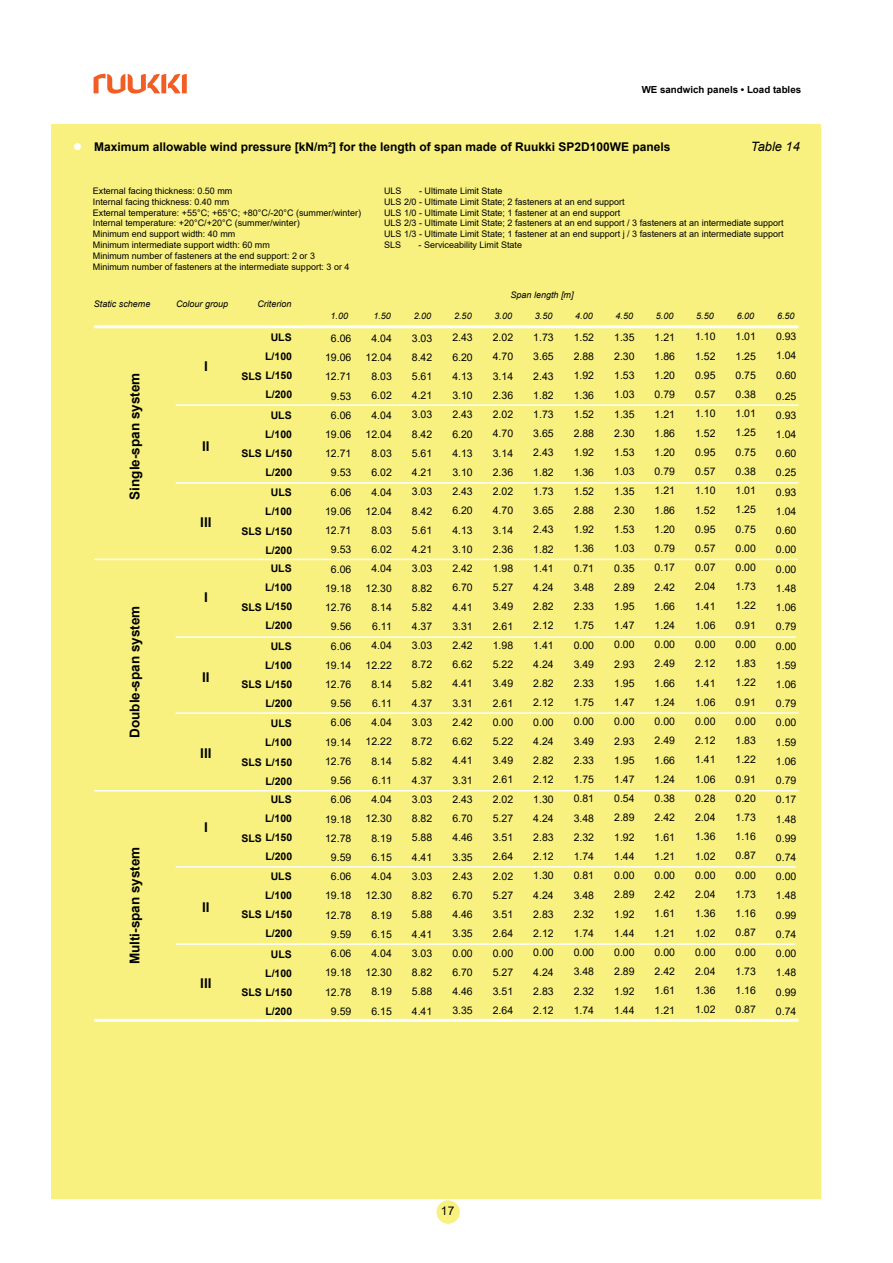
<style>
.page{position:relative;width:893px;height:1263px;background:#fff}
.page>*{position:absolute;margin:0;border:0;box-sizing:border-box;transform-origin:0 0}
.t1{font:700 13.5px "Arial";color:#000}
.t2{font:italic 12.9px "Arial";color:#000}
.t3{font:700 12px "Arial";color:#000}
.t4{font:12px "Arial";color:#000}
.t5{font:10.5px/19.2px "Arial";color:#000;text-align:justify}
.t6{font:700 10.5px/19px "Arial";color:#000;text-align:right}
.t7{font:700 9.75px "Arial";color:#000}
.t8{font:9px/10.8px "Arial";color:#000}
.t9{font:italic 9px "Arial";color:#000}
.s1{color:#fff}
</style>
<div class="page">
<div style="left:52px;top:124px;width:769px;height:1074px;background:#f8f180"></div>
<hr style="left:94px;top:325px;width:704px;height:3px;background:#fff">
<hr style="left:176px;top:404px;width:622px;height:2px;background:#fff">
<hr style="left:176px;top:482px;width:622px;height:2px;background:#fff">
<hr style="left:94px;top:559px;width:704px;height:1px;background:#fff">
<hr style="left:176px;top:636px;width:619px;height:2px;background:#fff">
<hr style="left:176px;top:712px;width:622px;height:2px;background:#fff">
<hr style="left:94px;top:790px;width:704px;height:1px;background:#fff">
<hr style="left:94px;top:1019px;width:704px;height:3px;background:#fff">
<hr style="left:176px;top:866px;width:619px;height:2px;background:#fff">
<hr style="left:176px;top:943px;width:619px;height:2px;background:#fff">
<div style="left:437px;top:1200px;width:23px;height:23px;background:#f8f180;border-radius:50%"></div>
<svg style="left:94px;top:74px;width:93px;height:20px"></svg>
<p class="t7" style="left:642px;top:82px;width:161px">WE sandwich panels • Load tables</p>
<p class="t2" style="left:751px;top:138px;width:51px">Table 14</p>
<p class="t3" style="left:73px;top:138px;width:599px"><span class="s1">●</span> Maximum allowable wind pressure [kN/m²] for the length of span made of Ruukki SP2D100WE panels</p>
<p class="t8" style="left:384px;top:185px;width:19px">ULS</p>
<p class="t8" style="left:93px;top:185px;width:270px">External facing thickness: 0.50 mm<br>Internal facing thickness: 0.40 mm<br>External temperature: +55°C; +65°C; +80°C/-20°C (summer/winter)<br>Internal temperature: +20°C/+20°C (summer/winter)<br>Minimum end support width: 40 mm<br>Minimum intermediate support width: 60 mm<br>Minimum number of fasteners at the end support: 2 or 3<br>Minimum number of fasteners at the intermediate support: 3 or 4</p>
<p class="t8" style="left:384px;top:185px;width:401px;text-indent:35px">- Ultimate Limit State<br>ULS 2/0 - Ultimate Limit State; 2 fasteners at an end support<br>ULS 1/0 - Ultimate Limit State; 1 fastener at an end support<br>ULS 2/3 - Ultimate Limit State; 2 fasteners at an end support / 3 fasteners at an intermediate support ULS 1/3 - Ultimate Limit State; 1 fastener at an end support j / 3 fasteners at an intermediate support SLS</p>
<p class="t8" style="left:419px;top:239px;width:105px">- Serviceability Limit State</p>
<p class="t9" style="left:94px;top:298px;width:58px">Static scheme</p>
<p class="t9" style="left:176px;top:298px;width:54px">Colour group</p>
<p class="t9" style="left:257px;top:298px;width:36px">Criterion</p>
<p class="t1" style="left:125px;top:500px;width:128px;rotate:-90deg">Single-span system</p>
<p class="t1" style="left:125px;top:738px;width:134px;rotate:-90deg">Double-span system</p>
<p class="t1" style="left:125px;top:964px;width:119px;rotate:-90deg">Multi-span system</p>
<p class="t1" style="left:204px;top:357px;width:5px">I</p>
<p class="t1" style="left:202px;top:436px;width:9px">II</p>
<p class="t1" style="left:200px;top:512px;width:13px">III</p>
<p class="t1" style="left:204px;top:588px;width:5px">I</p>
<p class="t1" style="left:202px;top:667px;width:9px">II</p>
<p class="t1" style="left:200px;top:743px;width:13px">III</p>
<p class="t1" style="left:204px;top:818px;width:5px">I</p>
<p class="t1" style="left:202px;top:898px;width:9px">II</p>
<p class="t1" style="left:200px;top:974px;width:13px">III</p>
<p class="t6" style="left:241px;top:328px;width:52px">ULS<br>L/100<br>SLS L/150<br>L/200</p>
<p class="t6" style="left:241px;top:406px;width:52px">ULS<br>L/100<br>SLS L/150<br>L/200</p>
<p class="t6" style="left:241px;top:483px;width:52px">ULS<br>L/100<br>SLS L/150<br>L/200</p>
<p class="t6" style="left:241px;top:559px;width:52px">ULS<br>L/100<br>SLS L/150<br>L/200</p>
<p class="t6" style="left:241px;top:637px;width:52px">ULS<br>L/100<br>SLS L/150<br>L/200</p>
<p class="t6" style="left:241px;top:714px;width:52px">ULS<br>L/100<br>SLS L/150<br>L/200</p>
<p class="t6" style="left:241px;top:790px;width:52px">ULS<br>L/100<br>SLS L/150<br>L/200<br>ULS<br>L/100<br>SLS L/150<br>L/200</p>
<p class="t6" style="left:241px;top:944px;width:52px">ULS<br>L/100<br>SLS L/150<br>L/200</p>
<p class="t9" style="left:510px;top:289px;width:65px">Span length [m]</p>
<p class="t9" style="left:331px;top:310px;width:19px">1.00</p>
<p class="t9" style="left:373px;top:310px;width:19px">1.50</p>
<p class="t9" style="left:414px;top:310px;width:19px">2.00</p>
<p class="t9" style="left:454px;top:310px;width:19px">2.50</p>
<p class="t9" style="left:494px;top:310px;width:19px">3.00</p>
<p class="t9" style="left:535px;top:310px;width:19px">3.50</p>
<p class="t9" style="left:575px;top:310px;width:19px">4.00</p>
<p class="t9" style="left:616px;top:310px;width:19px">4.50</p>
<p class="t9" style="left:656px;top:310px;width:19px">5.00</p>
<p class="t9" style="left:696px;top:310px;width:19px">5.50</p>
<p class="t9" style="left:737px;top:310px;width:19px">6.00</p>
<p class="t9" style="left:777px;top:310px;width:19px">6.50</p>
<p class="t5" style="left:325px;top:328px;width:28px;text-align:center">6.06<br>19.06<br>12.71<br>9.53<br>6.06<br>19.06<br>12.71<br>9.53<br>6.06<br>19.06<br>12.71<br>9.53<br>6.06<br>19.18<br>12.76<br>9.56<br>6.06<br>19.14<br>12.76<br>9.56<br>6.06<br>19.14<br>12.76<br>9.56<br>6.06<br>19.18<br>12.78<br>9.59<br>6.06<br>19.18<br>12.78<br>9.59<br>6.06<br>19.18<br>12.78<br>9.59</p>
<p class="t5" style="left:366px;top:328px;width:28px;text-align:right">4.04<br>12.04<br>8.03<br>6.02<br>4.04<br>12.04<br>8.03<br>6.02<br>4.04<br>12.04<br>8.03<br>6.02<br>4.04<br>12.30<br>8.14<br>6.11<br>4.04<br>12.22<br>8.14<br>6.11<br>4.04<br>12.22<br>8.14<br>6.11<br>4.04<br>12.30<br>8.19<br>6.15<br>4.04<br>12.30<br>8.19<br>6.15<br>4.04<br>12.30<br>8.19<br>6.15</p>
<p class="t5" style="left:412px;top:328px;width:22px">3.03<br>8.42<br>5.61<br>4.21<br>3.03<br>8.42<br>5.61<br>4.21<br>3.03<br>8.42<br>5.61<br>4.21<br>3.03<br>8.82<br>5.82<br>4.37<br>3.03<br>8.72<br>5.82<br>4.37<br>3.03<br>8.72<br>5.82<br>4.37<br>3.03<br>8.82<br>5.88<br>4.41<br>3.03<br>8.82<br>5.88<br>4.41<br>3.03<br>8.82<br>5.88<br>4.41</p>
<p class="t5" style="left:452px;top:328px;width:22px">2.43<br>6.20<br>4.13<br>3.10<br>2.43<br>6.20<br>4.13<br>3.10<br>2.43<br>6.20<br>4.13<br>3.10<br>2.42<br>6.70<br>4.41<br>3.31<br>2.42<br>6.62<br>4.41<br>3.31<br>2.42<br>6.62<br>4.41<br>3.31<br>2.43<br>6.70<br>4.46<br>3.35<br>2.43<br>6.70<br>4.46<br>3.35<br>0.00<br>6.70<br>4.46<br>3.35</p>
<p class="t5" style="left:493px;top:328px;width:22px">2.02<br>4.70<br>3.14<br>2.36<br>2.02<br>4.70<br>3.14<br>2.36<br>2.02<br>4.70<br>3.14<br>2.36<br>1.98<br>5.27<br>3.49<br>2.61<br>1.98<br>5.22<br>3.49<br>2.61<br>0.00<br>5.22<br>3.49<br>2.61<br>2.02<br>5.27<br>3.51<br>2.64<br>2.02<br>5.27<br>3.51<br>2.64<br>0.00<br>5.27<br>3.51<br>2.64</p>
<p class="t5" style="left:533px;top:328px;width:22px">1.73<br>3.65<br>2.43<br>1.82<br>1.73<br>3.65<br>2.43<br>1.82<br>1.73<br>3.65<br>2.43<br>1.82<br>1.41<br>4.24<br>2.82<br>2.12<br>1.41<br>4.24<br>2.82<br>2.12<br>0.00<br>4.24<br>2.82<br>2.12<br>1.30<br>4.24<br>2.83<br>2.12<br>1.30<br>4.24<br>2.83<br>2.12<br>0.00<br>4.24<br>2.83<br>2.12</p>
<p class="t5" style="left:574px;top:328px;width:22px">1.52<br>2.88<br>1.92<br>1.36<br>1.52<br>2.88<br>1.92<br>1.36<br>1.52<br>2.88<br>1.92<br>1.36<br>0.71<br>3.48<br>2.33<br>1.75<br>0.00<br>3.49<br>2.33<br>1.75<br>0.00<br>3.49<br>2.33<br>1.75<br>0.81<br>3.48<br>2.32<br>1.74<br>0.81<br>3.48<br>2.32<br>1.74<br>0.00<br>3.48<br>2.32<br>1.74</p>
<p class="t5" style="left:614px;top:327px;width:22px">1.35<br>2.30<br>1.53<br>1.03<br>1.35<br>2.30<br>1.53<br>1.03<br>1.35<br>2.30<br>1.53<br>1.03<br>0.35<br>2.89<br>1.95<br>1.47<br>0.00<br>2.93<br>1.95<br>1.47<br>0.00<br>2.93<br>1.95<br>1.47<br>0.54<br>2.89<br>1.92<br>1.44<br>0.00<br>2.89<br>1.92<br>1.44<br>0.00<br>2.89<br>1.92<br>1.44</p>
<p class="t5" style="left:655px;top:327px;width:22px">1.21<br>1.86<br>1.20<br>0.79<br>1.21<br>1.86<br>1.20<br>0.79<br>1.21<br>1.86<br>1.20<br>0.79<br>0.17<br>2.42<br>1.66<br>1.24<br>0.00<br>2.49<br>1.66<br>1.24<br>0.00<br>2.49<br>1.66<br>1.24<br>0.38<br>2.42<br>1.61<br>1.21<br>0.00<br>2.42<br>1.61<br>1.21<br>0.00<br>2.42<br>1.61<br>1.21</p>
<p class="t5" style="left:695px;top:327px;width:22px">1.10<br>1.52<br>0.95<br>0.57<br>1.10<br>1.52<br>0.95<br>0.57<br>1.10<br>1.52<br>0.95<br>0.57<br>0.07<br>2.04<br>1.41<br>1.06<br>0.00<br>2.12<br>1.41<br>1.06<br>0.00<br>2.12<br>1.41<br>1.06<br>0.28<br>2.04<br>1.36<br>1.02<br>0.00<br>2.04<br>1.36<br>1.02<br>0.00<br>2.04<br>1.36<br>1.02</p>
<p class="t5" style="left:735px;top:327px;width:22px">1.01<br>1.25<br>0.75<br>0.38<br>1.01<br>1.25<br>0.75<br>0.38<br>1.01<br>1.25<br>0.75<br>0.00<br>0.00<br>1.73<br>1.22<br>0.91<br>0.00<br>1.83<br>1.22<br>0.91<br>0.00<br>1.83<br>1.22<br>0.91<br>0.20<br>1.73<br>1.16<br>0.87<br>0.00<br>1.73<br>1.16<br>0.87<br>0.00<br>1.73<br>1.16<br>0.87</p>
<p class="t5" style="left:776px;top:327px;width:22px">0.93<br>1.04<br>0.60</p>
<p class="t5" style="left:776px;top:386px;width:22px">0.25<br>0.93<br>1.04<br>0.60<br>0.25<br>0.93<br>1.04<br>0.60<br>0.00<br>0.00<br>1.48<br>1.06<br>0.79<br>0.00<br>1.59<br>1.06<br>0.79<br>0.00<br>1.59<br>1.06<br>0.79<br>0.17<br>1.48<br>0.99<br>0.74<br>0.00<br>1.48<br>0.99<br>0.74<br>0.00<br>1.48<br>0.99<br>0.74</p>
<p class="t4" style="left:441px;top:1203px;width:15px">17</p>
<p class="t4" style="left:447px;top:1203px;width:8px">5</p>
</div>
